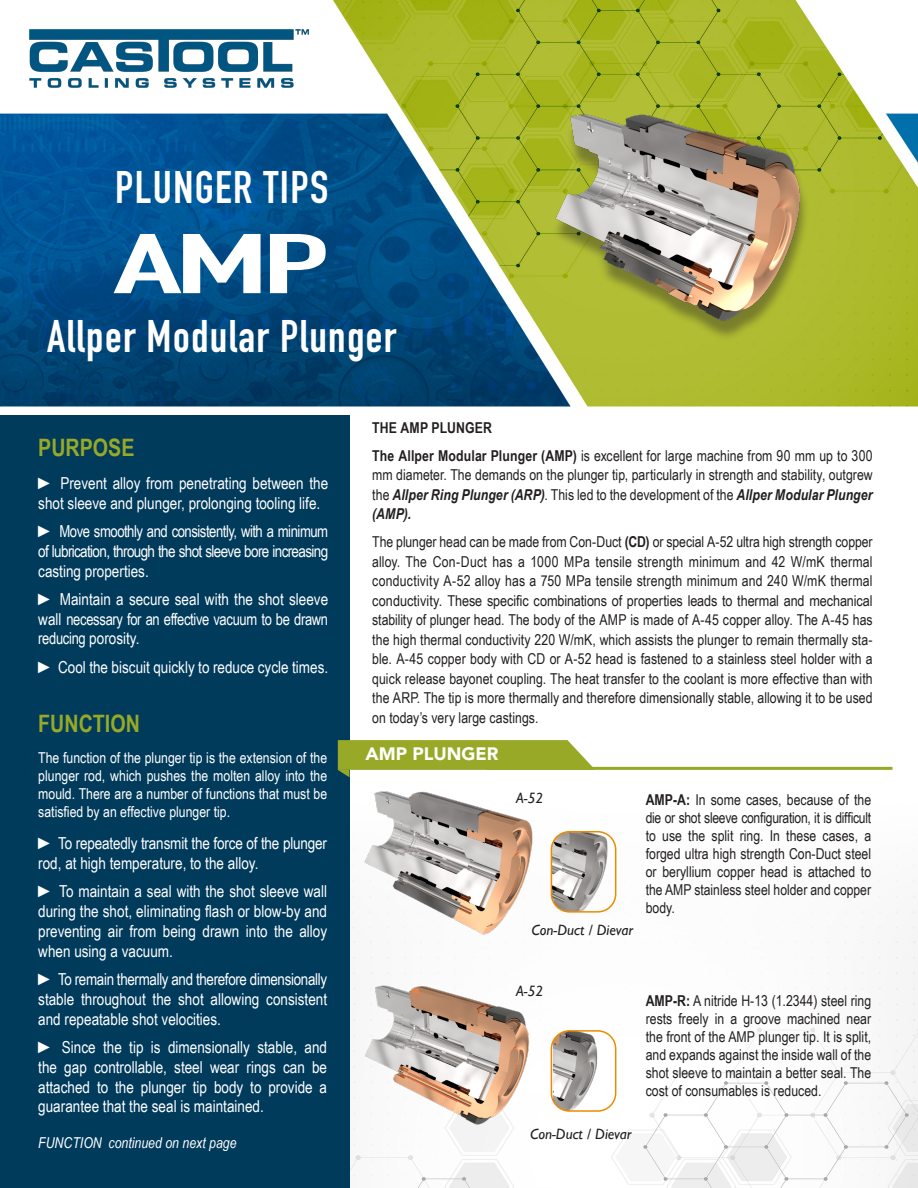
<style>
.page{position:relative;width:918px;height:1188px;background:#fff}
.page>*{position:absolute;margin:0;border:0;box-sizing:border-box;transform-origin:0 0}
.t1{font:700 83.1px "DIN Condensed";color:#fff;scale:2.02 1}
.t2{font:700 45px "DIN Condensed";letter-spacing:.03em;color:#fff}
.t3{font:700 24px "Arial Narrow";color:#97a926}
.t4{font:900 18px "Avenir";color:#fff}
.t5{font:16.5px/19.8px "Arial Narrow";color:#fff;text-align:justify}
.t6{font:15px/19.5px "Arial Narrow";color:#231f20;text-align:justify}
.t7{font:15px/18px "Arial Narrow";color:#fff;text-align:justify}
.t8{font:italic 15px "Gill Sans";color:#231f20}
.t9{font:italic 15px "Arial Narrow";color:#fff}
.t10{font:700 15px "Arial Narrow";letter-spacing:.005em;color:#231f20}
.s1{font-weight:700}
.s2{font-weight:700;font-style:italic}
</style>
<div class="page">
<img style="left:0;top:0;width:918px;height:1188px">
<div style="left:0;top:415px;width:350px;height:773px;background:#003b5c"></div>
<hr style="left:486px;top:767px;width:407px;height:3px;background:#97a926">
<svg style="left:337px;top:740px;width:258px;height:37px"></svg>
<img style="left:30px;top:30px;width:279px;height:58px">
<img style="left:350px;top:790px;width:212px;height:144px">
<img style="left:350px;top:984px;width:210px;height:144px">
<img style="left:551px;top:832px;width:56px;height:80px">
<div style="left:551px;top:831px;width:65px;height:82px;border:2px solid #ed8b00;border-radius:18px"></div>
<img style="left:553px;top:1031px;width:44px;height:80px">
<div style="left:551px;top:1030px;width:65px;height:82px;border:2px solid #ed8b00;border-radius:18px"></div>
<div style="left:551px;top:122px;width:258px;height:219px;background:#231f20;opacity:.4"></div>
<img style="left:531px;top:113px;width:314px;height:214px">
<p class="t2" style="left:115px;top:157px;width:215px">PLUNGER TIPS</p>
<p class="t1" style="left:113px;top:208px;width:109px">AMP</p>
<p class="t2" style="left:47px;top:306px;width:351px">Allper Modular Plunger</p>
<p class="t3" style="left:38px;top:430px;width:98px">PURPOSE</p>
<p class="t5" style="left:38px;top:473px;width:291px">► Prevent alloy from penetrating between the shot sleeve and plunger, prolonging tooling life.</p>
<p class="t5" style="left:38px;top:521px;width:291px">► Move smoothly and consistently, with a minimum of lubrication, through the shot sleeve bore increasing casting properties.</p>
<p class="t5" style="left:38px;top:589px;width:291px">► Maintain a secure seal with the shot sleeve wall necessary for an effective vacuum to be drawn reducing porosity.</p>
<p class="t5" style="left:38px;top:656px;width:291px">► Cool the biscuit quickly to reduce cycle times.</p>
<p class="t3" style="left:38px;top:705px;width:103px">FUNCTION</p>
<p class="t7" style="left:38px;top:748px;width:290px">The function of the plunger tip is the extension of the plunger rod, which pushes the molten alloy into the mould. There are a number of functions that must be satisfied by an effective plunger tip.</p>
<p class="t5" style="left:38px;top:833px;width:290px">► To repeatedly transmit the force of the plunger rod, at high temperature, to the alloy.</p>
<p class="t5" style="left:38px;top:881px;width:290px">► To maintain a seal with the shot sleeve wall during the shot, eliminating flash or blow-by and preventing air from being drawn into the alloy when using a vacuum.</p>
<p class="t5" style="left:38px;top:969px;width:290px">► To remain thermally and therefore dimensionally stable throughout the shot allowing consistent and repeatable shot velocities.</p>
<p class="t5" style="left:38px;top:1037px;width:290px">► Since the tip is dimensionally stable, and the gap controllable, steel wear rings can be attached to the plunger tip body to provide a guarantee that the seal is maintained.</p>
<p class="t9" style="left:38px;top:1133px;width:200px">FUNCTION continued on next page</p>
<p class="t10" style="left:372px;top:416px;width:121px">THE AMP PLUNGER</p>
<p class="t6" style="left:372px;top:445px;width:502px"><span class="s1">The Allper Modular Plunger (AMP)</span> is excellent for large machine from 90 mm up to 300 mm diameter. The demands on the plunger tip, particularly in strength and stability, outgrew the <span class="s2">Allper Ring Plunger (ARP)</span>. This led to the development of the <span class="s2">Allper Modular Plunger (AMP).</span></p>
<p class="t6" style="left:372px;top:531px;width:502px">The plunger head can be made from Con-Duct <span class="s1">(CD)</span> or special A-52 ultra high strength copper alloy. The Con-Duct has a 1000 MPa tensile strength minimum and 42 W/mK thermal conductivity A-52 alloy has a 750 MPa tensile strength minimum and 240 W/mK thermal conductivity. These specific combinations of properties leads to thermal and mechanical stability of plunger head. The body of the AMP is made of A-45 copper alloy. The A-45 has the high thermal conductivity 220 W/mK, which assists the plunger to remain thermally sta&shy;ble. A-45 copper body with CD or A-52 head is fastened to a stainless steel holder with a quick release bayonet coupling. The heat transfer to the coolant is more effective than with the ARP. The tip is more thermally and therefore dimensionally stable, allowing it to be used on today’s very large castings.</p>
<p class="t4" style="left:365px;top:738px;width:135px">AMP PLUNGER</p>
<p class="t8" style="left:516px;top:789px;width:29px">A-52</p>
<p class="t8" style="left:532px;top:921px;width:103px">Con-Duct / Dievar</p>
<p class="t6" style="left:646px;top:790px;width:227px;line-height:18px"><span class="s1">AMP-A:</span> In some cases, because of the die or shot sleeve configuration, it is difficult to use the split ring. In these cases, a forged ultra high strength Con-Duct steel or beryllium copper head is attached to the AMP stainless steel holder and copper body.</p>
<p class="t8" style="left:516px;top:982px;width:29px">A-52</p>
<p class="t8" style="left:530px;top:1125px;width:103px">Con-Duct / Dievar</p>
<p class="t6" style="left:646px;top:991px;width:227px;line-height:18px"><span class="s1">AMP-R:</span> A nitride H-13 (1.2344) steel ring rests freely in a groove machined near the front of the AMP plunger tip. It is split, and expands against the inside wall of the shot sleeve to maintain a better seal. The cost of consumables is reduced.</p>
</div>
